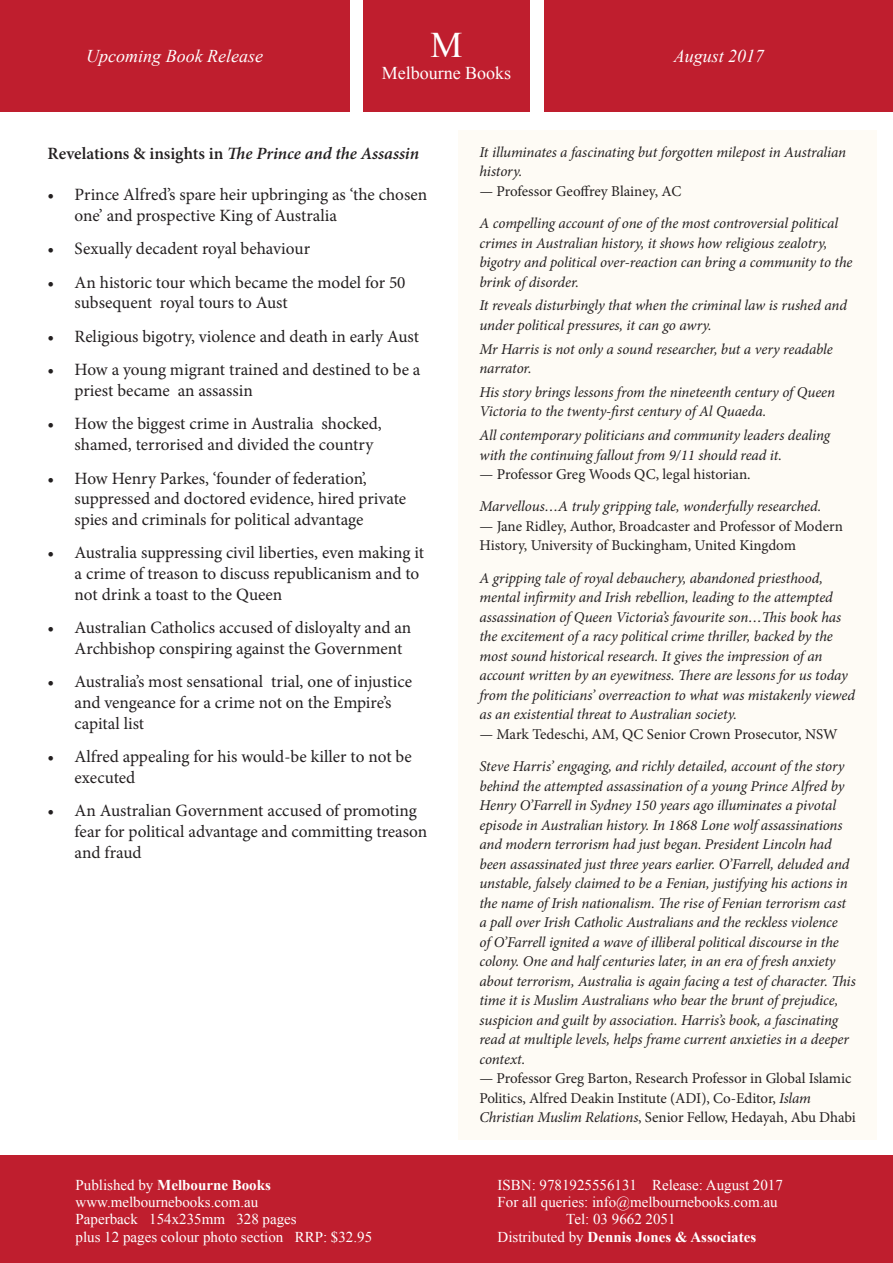
<style>
.page{position:relative;width:893px;height:1263px;background:#fff}
.page>*{position:absolute;margin:0;border:0;box-sizing:border-box;transform-origin:0 0}
.t1{font:36px "Times New Roman";color:#fff}
.t2{font:italic 18px "Times New Roman";color:#fff}
.t3{font:18px "Times New Roman";color:#fff}
.t4{font:17.25px/20.7px "Minion Pro";color:#231f20}
.t5{font:italic 600 17.25px "Minion Pro";letter-spacing:-.005em;color:#231f20}
._1st_paragraph{font:italic 15px/19.5px "Minion Pro";letter-spacing:-.01em;color:#231f20}
._1st_paragraph-2{font:15px/19.5px "Minion Pro";letter-spacing:-.005em;color:#231f20}
.t6{font:15px "Times New Roman";color:#fff}
.t7{font:700 15px "Times New Roman";color:#fff}
.s1{font-style:normal}
.s2{font-weight:400}
.s3{font-style:italic}
</style>
<div class="page">
<div style="left:458px;top:130px;width:419px;height:1010px;background:#fefbf5"></div>
<div style="left:0;top:0;width:350px;height:111px;background:#bf1e2e"></div>
<div style="left:544px;top:0;width:349px;height:111px;background:#bf1e2e"></div>
<div style="left:363px;top:0;width:167px;height:111px;background:#bf1e2e"></div>
<div style="left:0;top:1156px;width:893px;height:107px;background:#bf1e2e"></div>
<p class="t2" style="left:86px;top:43px;width:178px">Upcoming Book Release</p>
<p class="t1" style="left:430px;top:21px;width:34px">M</p>
<p class="t3" style="left:382px;top:61px;width:131px">Melbourne Books</p>
<p class="t2" style="left:674px;top:43px;width:92px">August 2017</p>
<p class="t5" style="left:48px;top:141px;width:373px"><span class="s1">Revelations &amp; insights in</span> The Prince and the Assassin</p>
<p class="t4" style="left:75px;top:184px;width:354px;text-indent:-27px">• Prince Alfred’s spare heir upbringing as ‘the chosen one’ and prospective King of Australia</p>
<p class="t4" style="left:48px;top:238px;width:264px">• Sexually decadent royal behaviour</p>
<p class="t4" style="left:75px;top:272px;width:332px;text-indent:-27px">• An historic tour which became the model for 50 subsequent royal tours to Aust</p>
<p class="t4" style="left:48px;top:326px;width:373px">• Religious bigotry, violence and death in early Aust</p>
<p class="t4" style="left:75px;top:359px;width:347px;text-indent:-27px">• How a young migrant trained and destined to be a priest became an assassin</p>
<p class="t4" style="left:75px;top:414px;width:309px;text-indent:-27px">• How the biggest crime in Australia shocked, shamed, terrorised and divided the country</p>
<p class="t4" style="left:75px;top:468px;width:333px;text-indent:-27px">• How Henry Parkes, ‘founder of federation’, suppressed and doctored evidence, hired private spies and criminals for political advantage</p>
<p class="t4" style="left:75px;top:543px;width:351px;text-indent:-27px">• Australia suppressing civil liberties, even making it a crime of treason to discuss republicanism and to not drink a toast to the Queen</p>
<p class="t4" style="left:75px;top:617px;width:338px;text-indent:-27px">• Australian Catholics accused of disloyalty and an<br>Archbishop conspiring against the Government</p>
<p class="t4" style="left:75px;top:672px;width:339px;text-indent:-27px">• Australia’s most sensational trial, one of injustice and vengeance for a crime not on the Empire’s capital list</p>
<p class="t4" style="left:75px;top:746px;width:339px;text-indent:-27px">• Alfred appealing for his would-be killer to not be executed</p>
<p class="t4" style="left:75px;top:801px;width:354px;text-indent:-27px">• An Australian Government accused of promoting fear for political advantage and committing treason and fraud</p>
<p class="t7" style="left:76px;top:1174px;width:197px"><span class="s2">Published by</span> Melbourne Books</p>
<p class="t6" style="left:76px;top:1192px;width:184px">www.melbournebooks.com.au</p>
<p class="t6" style="left:76px;top:1209px;width:223px">Paperback 154x235mm 328 pages</p>
<p class="t6" style="left:76px;top:1226px;width:298px">plus 12 pages colour photo section RRP: $32.95</p>
<p class="_1st_paragraph" style="left:479px;top:142px;width:368px">It illuminates a fascinating but forgotten milepost in Australian history.</p>
<p class="_1st_paragraph-2" style="left:479px;top:181px;width:204px"><span class="s3">—</span> Professor Geoffrey Blainey, AC</p>
<p class="_1st_paragraph" style="left:479px;top:214px;width:375px">A compelling account of one of the most controversial political crimes in Australian history, it shows how religious zealotry, bigotry and political over-reaction can bring a community to the brink of disorder.</p>
<p class="_1st_paragraph" style="left:479px;top:296px;width:369px">It reveals disturbingly that when the criminal law is rushed and under political pressures, it can go awry.</p>
<p class="_1st_paragraph" style="left:479px;top:339px;width:355px">Mr Harris is not only a sound researcher, but a very readable narrator.</p>
<p class="_1st_paragraph" style="left:479px;top:382px;width:357px">His story brings lessons from the nineteenth century of Queen<br>Victoria to the twenty-first century of Al Quaeda.</p>
<p class="_1st_paragraph" style="left:479px;top:426px;width:352px">All contemporary politicians and community leaders dealing with the continuing fallout from 9/11 should read it.</p>
<p class="_1st_paragraph-2" style="left:479px;top:465px;width:273px">— Professor Greg Woods QC, legal historian.</p>
<p class="_1st_paragraph" style="left:479px;top:497px;width:343px">Marvellous…A truly gripping tale, wonderfully researched.</p>
<p class="_1st_paragraph-2" style="left:479px;top:516px;width:365px">— Jane Ridley, Author, Broadcaster and Professor of Modern<br>History, University of Buckingham, United Kingdom</p>
<p class="_1st_paragraph" style="left:479px;top:568px;width:377px">A gripping tale of royal debauchery, abandoned priesthood, mental infirmity and Irish rebellion, leading to the attempted assassination of Queen Victoria’s favourite son…This book has the excitement of a racy political crime thriller, backed by the most sound historical research. It gives the impression of an account written by an eyewitness. There are lessons for us today from the politicians’ overreaction to what was mistakenly viewed as an existential threat to Australian society.</p>
<p class="_1st_paragraph-2" style="left:479px;top:724px;width:360px"><span class="s3">—</span> Mark Tedeschi, AM, QC Senior Crown Prosecutor, NSW</p>
<p class="_1st_paragraph" style="left:479px;top:756px;width:378px">Steve Harris’ engaging, and richly detailed, account of the story behind the attempted assassination of a young Prince Alfred by Henry O’Farrell in Sydney 150 years ago illuminates a pivotal episode in Australian history. In 1868 Lone wolf assassinations and modern terrorism had just began. President Lincoln had been assassinated just three years earlier. O’Farrell, deluded and unstable, falsely claimed to be a Fenian, justifying his actions in the name of Irish nationalism. The rise of Fenian terrorism cast a pall over Irish Catholic Australians and the reckless violence<br>of O’Farrell ignited a wave of illiberal political discourse in the colony. One and half centuries later, in an era of fresh anxiety about terrorism, Australia is again facing a test of character. This time it is Muslim Australians who bear the brunt of prejudice, suspicion and guilt by association. Harris’s book, a fascinating read at multiple levels, helps frame current anxieties in a deeper context.</p>
<p class="_1st_paragraph-2" style="left:479px;top:1068px;width:378px">— Professor Greg Barton, Research Professor in Global Islamic<br>Politics, Alfred Deakin Institute (ADI), Co-Editor, <span class="s3">Islam<br>Christian Muslim Relations</span>, Senior Fellow, Hedayah, Abu Dhabi</p>
<p class="t6" style="left:497px;top:1175px;width:287px">ISBN: 9781925556131 Release: August 2017</p>
<p class="t6" style="left:497px;top:1192px;width:282px">For all queries: info@melbournebooks.com.au</p>
<p class="t6" style="left:566px;top:1209px;width:111px">Tel: 03 9662 2051</p>
<p class="t7" style="left:497px;top:1226px;width:260px"><span class="s2">Distributed by</span> Dennis Jones &amp; Associates</p>
</div>
